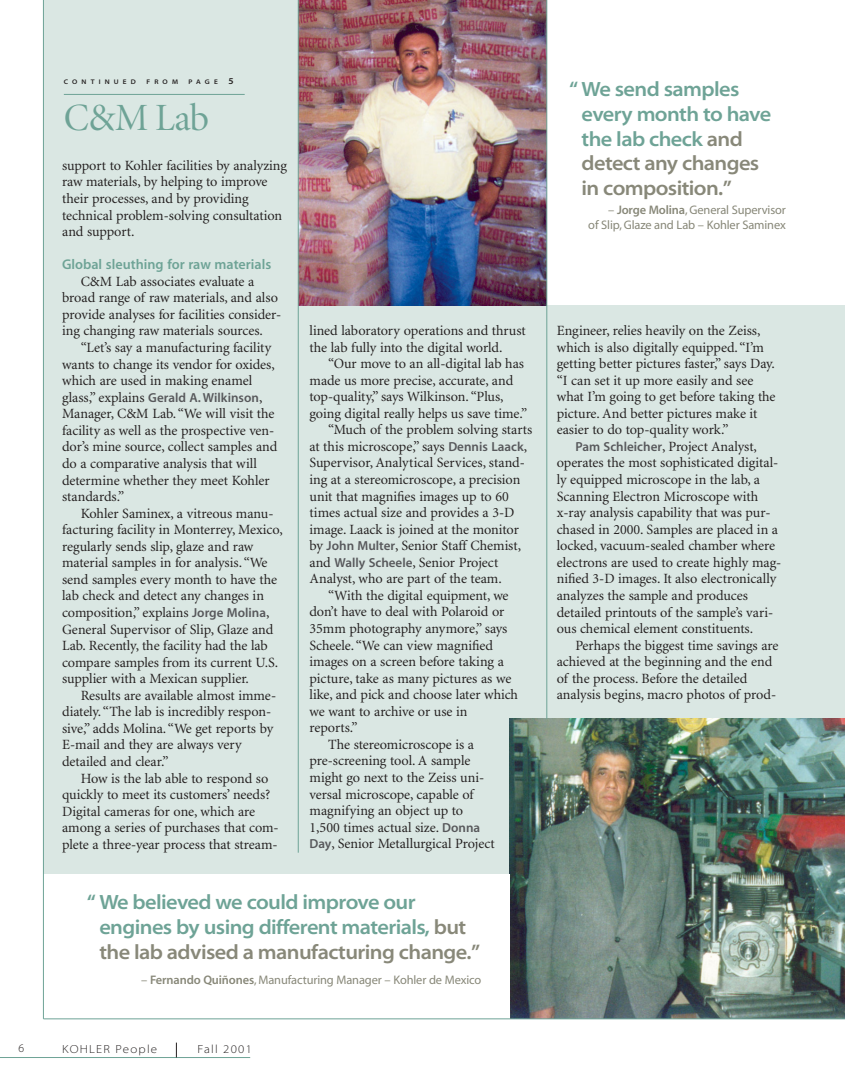
<style>
.page{position:relative;width:845px;height:1092px;background:#fff}
.page>*{position:absolute;margin:0;border:0;box-sizing:border-box;transform-origin:0 0}
.t1{font:38.7px "Minion MM 367 585 72";color:#6ea396}
.t2{font:20.7px/24.9px "Myriad MM 565 700";letter-spacing:-.03em;color:#6ea396}
.t3{font:14.1px/16.5px "Minion MM 367 585 11";color:#231f1f}
.t4{font:14.1px "Myriad MM 565 600";color:#6ea396}
.t5{font:13.05px "Myriad MM 565 600";color:#57585b}
.t6{font:12.45px/14.9px "Myriad MM 400 600";letter-spacing:-.01em;color:#888879;text-align:right}
.t7{font:11.7px "Myriad MM 215 700";letter-spacing:.105em;color:#231f1f}
.t8{font:11.7px "Myriad MM 215 600";color:#231f1f}
.t9{font:6.75px "Myriad MM 565 700";letter-spacing:.62em;color:#231f1f}
.s1{font-size:9px}
.s2{font-family:"Minion MM 367 585 11";font-size:14.1px;color:#231f1f}
.s3{font-family:"Myriad MM 565 600";font-size:13.05px;color:#57585b}
.s4{color:#888879}
.s5{font-family:"Myriad MM 565 600"}
</style>
<div class="page">
<div style="left:43px;top:0;width:801px;height:1019px;background:#dae7e3"></div>
<hr style="left:0;top:1057px;width:250px;height:1px;background:#6ea396">
<svg style="left:176px;top:1043px;width:1px;height:14px"></svg>
<hr style="left:64px;top:94px;width:181px;height:1px;background:#6ea396">
<img style="left:299px;top:0;width:247px;height:305px">
<img style="left:509px;top:719px;width:335px;height:300px">
<hr style="left:298px;top:0;width:1px;height:853px;background:#6ea396">
<div style="left:546px;top:0;width:298px;height:305px;background:#fff"></div>
<hr style="left:546px;top:0;width:1px;height:719px;background:#6ea396">
<div style="left:43px;top:875px;width:466px;height:144px;background:#fff"></div>
<hr style="left:43px;top:0;width:1px;height:1019px;background:#6ea396">
<hr style="left:43px;top:1019px;width:801px;height:1px;background:#6ea396">
<p class="t9" style="left:64px;top:79px;width:74px">CONTINUED</p>
<p class="t9" style="left:146px;top:79px;width:33px">FROM</p>
<p class="t9" style="left:189px;top:79px;width:46px">PAGE <span class="s1">5</span></p>
<h1 class="t1" style="left:64px;top:103px;width:147px">C&amp;M Lab</h1>
<p class="t3" style="left:62px;top:158px;width:226px">support to Kohler facilities by analyzing raw materials, by helping to improve their processes, and by providing technical problem-solving consultation and support.</p>
<p class="t4" style="left:62px;top:259px;width:211px">Global sleuthing for raw materials</p>
<p class="t3" style="left:62px;top:274px;width:221px;text-indent:19px">C&amp;M Lab associates evaluate a broad range of raw materials, and also provide analyses for facilities consider&shy;ing changing raw materials sources.</p>
<p class="t3" style="left:62px;top:341px;width:214px;text-indent:19px">“Let’s say a manufacturing facility wants to change its vendor for oxides, which are used in making enamel</p>
<p class="t5" style="left:62px;top:392px;width:202px"><span class="s2">glass,” explains</span> Gerald A. Wilkinson<span class="s2">,</span></p>
<p class="t3" style="left:62px;top:407px;width:217px">Manager, C&amp;M Lab. “We will visit the facility as well as the prospective ven&shy;dor’s mine source, collect samples and do a comparative analysis that will determine whether they meet Kohler standards.”</p>
<p class="t3" style="left:62px;top:506px;width:222px;text-indent:19px">Kohler Saminex, a vitreous manu&shy;facturing facility in Monterrey, Mexico, regularly sends slip, glaze and raw material samples in for analysis. “We send samples every month to have the lab check and detect any changes in composition,” explains <span class="s3">Jorge Molina</span>, General Supervisor of Slip, Glaze and Lab. Recently, the facility had the lab compare samples from its current U.S. supplier with a Mexican supplier.</p>
<p class="t3" style="left:62px;top:688px;width:215px;text-indent:19px">Results are available almost imme&shy;diately. “The lab is incredibly respon&shy;sive,” adds Molina. “We get reports by E-mail and they are always very detailed and clear.”</p>
<p class="t3" style="left:62px;top:771px;width:218px;text-indent:19px">How is the lab able to respond so quickly to meet its customers’ needs?<br>Digital cameras for one, which are among a series of purchases that com&shy;plete a three-year process that stream-</p>
<p class="t3" style="left:309px;top:323px;width:218px">lined laboratory operations and thrust the lab fully into the digital world.</p>
<p class="t3" style="left:328px;top:357px;width:197px">“Our move to an all-digital lab has</p>
<p class="t3" style="left:309px;top:373px;width:205px">made us more precise, accurate, and</p>
<p class="t3" style="left:309px;top:390px;width:196px">top-quality,” says Wilkinson. “Plus,</p>
<p class="t3" style="left:309px;top:406px;width:219px">going digital really helps us save time.”</p>
<p class="t3" style="left:328px;top:423px;width:206px">“Much of the problem solving starts</p>
<p class="t3" style="left:309px;top:439px;width:219px">at this microscope,” says <span class="s3">Dennis Laack</span>,</p>
<p class="t3" style="left:309px;top:456px;width:217px">Supervisor, Analytical Services, stand-</p>
<p class="t3" style="left:309px;top:473px;width:212px">ing at a stereomicroscope, a precision</p>
<p class="t3" style="left:309px;top:489px;width:201px">unit that magnifies images up to 60</p>
<p class="t3" style="left:309px;top:506px;width:206px">times actual size and provides a 3-D</p>
<p class="t3" style="left:309px;top:522px;width:211px">image. Laack is joined at the monitor</p>
<p class="t3" style="left:309px;top:539px;width:213px">by <span class="s3">John Multer</span>, Senior Staff Chemist,</p>
<p class="t3" style="left:309px;top:555px;width:190px">and <span class="s3">Wally Scheele</span>, Senior Project</p>
<p class="t3" style="left:309px;top:572px;width:194px">Analyst, who are part of the team.</p>
<p class="t3" style="left:328px;top:588px;width:182px">“With the digital equipment, we</p>
<p class="t3" style="left:309px;top:605px;width:196px">don’t have to deal with Polaroid or</p>
<p class="t3" style="left:309px;top:622px;width:199px">35mm photography anymore,” says</p>
<p class="t3" style="left:309px;top:638px;width:185px">Scheele. “We can view magnified</p>
<p class="t3" style="left:309px;top:655px;width:196px">images on a screen before taking a</p>
<p class="t3" style="left:309px;top:671px;width:203px">picture, take as many pictures as we</p>
<p class="t3" style="left:309px;top:688px;width:210px">like, and pick and choose later which</p>
<p class="t3" style="left:309px;top:704px;width:159px">we want to archive or use in</p>
<p class="t3" style="left:309px;top:721px;width:50px">reports.”</p>
<p class="t3" style="left:328px;top:737px;width:147px">The stereomicroscope is a</p>
<p class="t3" style="left:309px;top:754px;width:162px">pre-screening tool. A sample</p>
<p class="t3" style="left:309px;top:771px;width:176px">might go next to the Zeiss uni-</p>
<p class="t3" style="left:309px;top:787px;width:166px">versal microscope, capable of</p>
<p class="t3" style="left:309px;top:804px;width:155px">magnifying an object up to</p>
<p class="t3" style="left:309px;top:820px;width:172px">1,500 times actual size. <span class="s3">Donna</span></p>
<p class="t3" style="left:309px;top:837px;width:187px"><span class="s3">Day</span>, Senior Metallurgical Project</p>
<h2 class="t2" style="left:99px;top:891px;width:382px;text-indent:-12px">“ We believed we could improve our engines by using different materials, <span class="s4">but the lab advised a manufacturing change.”</span></h2>
<p class="t6" style="left:141px;top:973px;width:341px">– <span class="s5">Fernando Quiñones</span>, Manufacturing Manager – Kohler de Mexico</p>
<p class="t8" style="left:19px;top:1044px;width:7px">6</p>
<p class="t7" style="left:62px;top:1044px;width:97px">KOHLER People</p>
<p class="t7" style="left:197px;top:1044px;width:56px">Fall 2001</p>
<h2 class="t2" style="left:581px;top:78px;width:191px;text-indent:-12px">“ We send samples every month to have the lab check <span class="s4">and detect any changes in composition.”</span></h2>
<p class="t6" style="left:588px;top:203px;width:199px">– <span class="s5">Jorge Molina</span>, General Supervisor<br>of Slip, Glaze and Lab – Kohler Saminex</p>
<p class="t3" style="left:556px;top:324px;width:220px">Engineer, relies heavily on the Zeiss, which is also digitally equipped. “I’m getting better pictures faster,” says Day. “I can set it up more easily and see what I’m going to get before taking the picture. And better pictures make it easier to do top-quality work.”</p>
<p class="t3" style="left:556px;top:439px;width:226px;text-indent:19px"><span class="s3">Pam Schleicher</span>, Project Analyst, operates the most sophisticated digital&shy;ly equipped microscope in the lab, a Scanning Electron Microscope with x-ray analysis capability that was pur&shy;chased in 2000. Samples are placed in a locked, vacuum-sealed chamber where electrons are used to create highly mag&shy;nified 3-D images. It also electronically analyzes the sample and produces detailed printouts of the sample’s vari&shy;ous chemical element constituents.</p>
<p class="t3" style="left:556px;top:638px;width:223px;text-indent:19px">Perhaps the biggest time savings are achieved at the beginning and the end of the process. Before the detailed analysis begins, macro photos of prod-</p>
</div>
